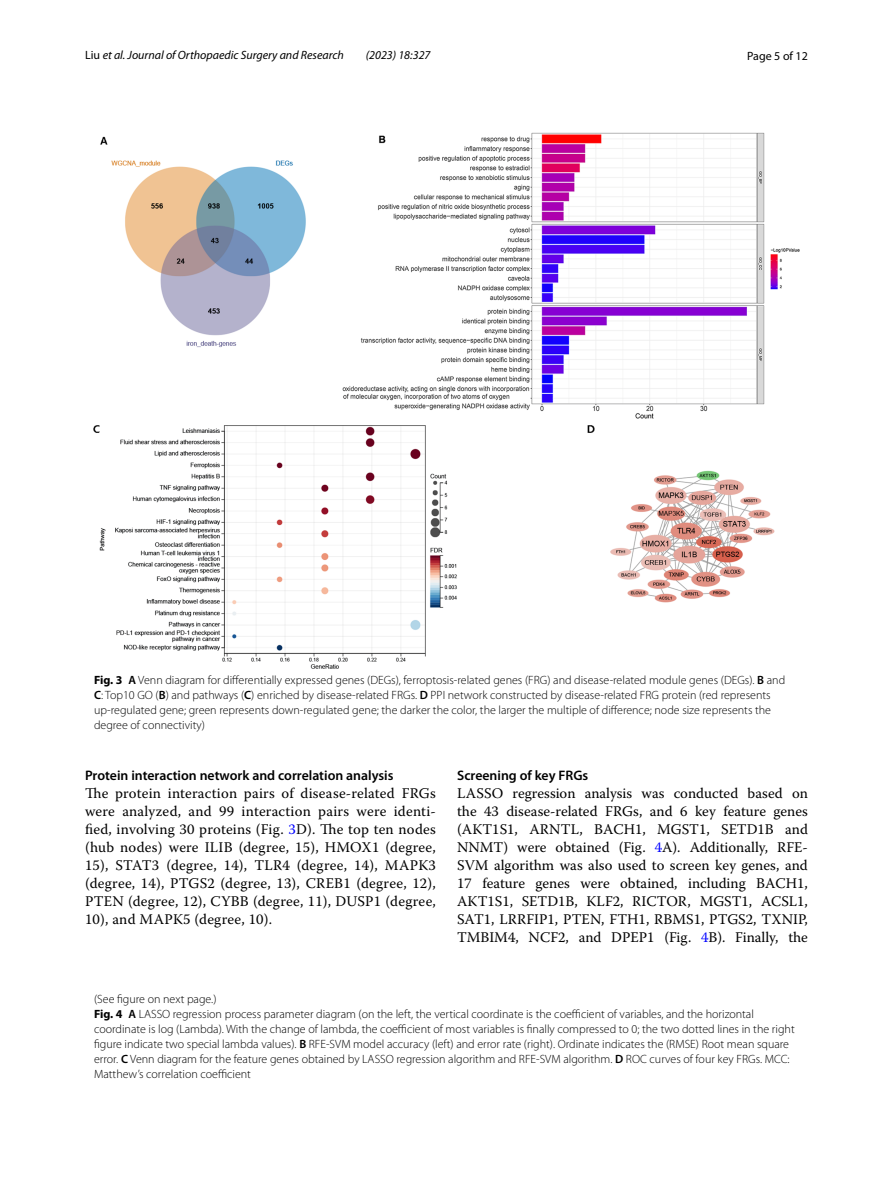
<style>
.page{position:relative;width:893px;height:1187px;background:#fff}
.page>*{position:absolute;margin:0;border:0;box-sizing:border-box;transform-origin:0 0}
.t1{font:14.7px/18px "Warnock Pro";letter-spacing:.01em;color:#000;text-align:justify}
.t2{font:600 13.8px "Myriad Pro";color:#000}
.t3{font:300 12px/15px "Myriad Pro";color:#000}
.t4{font:italic 12px "Myriad Pro";color:#000}
.t5{font:12px "Myriad Pro";color:#000}
.s1{font-style:normal}
.s2{font-weight:700}
.s3{font-weight:600}
.s4{color:#00f}
</style>
<div class="page">
<img style="left:94px;top:133px;width:705px;height:535px">
<p class="t4" style="left:85px;top:48px;width:260px"><span class="s1">Liu</span> et al. Journal of Orthopaedic Surgery and Research</p>
<p class="t4" style="left:366px;top:48px;width:66px">(2023) 18:327</p>
<p class="t5" style="left:747px;top:48px;width:62px">Page 5 of 12</p>
<p class="t3" style="left:94px;top:672px;width:693px"><span class="s2">Fig. 3</span> <span class="s3">A</span> Venn diagram for differentially expressed genes (DEGs), ferroptosis-related genes (FRG) and disease-related module genes (DEGs). <span class="s3">B</span> and <span class="s3">C</span>: Top10 GO (<span class="s3">B</span>) and pathways (<span class="s3">C</span>) enriched by disease-related FRGs. <span class="s3">D</span> PPI network constructed by disease-related FRG protein (red represents up-regulated gene; green represents down-regulated gene; the darker the color, the larger the multiple of difference; node size represents the degree of connectivity)</p>
<p class="t2" style="left:85px;top:766px;width:310px">Protein interaction network and correlation analysis</p>
<p class="t1" style="left:85px;top:783px;width:352px">The protein interaction pairs of disease-related FRGs were analyzed, and 99 interaction pairs were identi&shy;fied, involving 30 proteins (Fig. <span class="s4">3</span>D). The top ten nodes (hub nodes) were ILIB (degree, 15), HMOX1 (degree, 15), STAT3 (degree, 14), TLR4 (degree, 14), MAPK3 (degree, 14), PTGS2 (degree, 13), CREB1 (degree, 12), PTEN (degree, 12), CYBB (degree, 11), DUSP1 (degree, 10), and MAPK5 (degree, 10).</p>
<p class="t3" style="left:94px;top:991px;width:124px">(See figure on next page.)</p>
<p class="t2" style="left:457px;top:766px;width:133px">Screening of key FRGs</p>
<p class="t1" style="left:457px;top:783px;width:352px">LASSO regression analysis was conducted based on the 43 disease-related FRGs, and 6 key feature genes (AKT1S1, ARNTL, BACH1, MGST1, SETD1B and NNMT) were obtained (Fig. <span class="s4">4</span>A). Additionally, RFE-SVM algorithm was also used to screen key genes, and 17 feature genes were obtained, including BACH1, AKT1S1, SETD1B, KLF2, RICTOR, MGST1, ACSL1, SAT1, LRRFIP1, PTEN, FTH1, RBMS1, PTGS2, TXNIP, TMBIM4, NCF2, and DPEP1 (Fig. <span class="s4">4</span>B). Finally, the</p>
<p class="t3" style="left:94px;top:1006px;width:702px"><span class="s2">Fig. 4</span> <span class="s3">A</span> LASSO regression process parameter diagram (on the left, the vertical coordinate is the coefficient of variables, and the horizontal coordinate is log (Lambda). With the change of lambda, the coefficient of most variables is finally compressed to 0; the two dotted lines in the right figure indicate two special lambda values). <span class="s3">B</span> RFE-SVM model accuracy (left) and error rate (right). Ordinate indicates the (RMSE) Root mean square error. <span class="s3">C</span> Venn diagram for the feature genes obtained by LASSO regression algorithm and RFE-SVM algorithm. <span class="s3">D</span> ROC curves of four key FRGs. MCC:<br>Matthew’s correlation coefficient</p>
</div>
